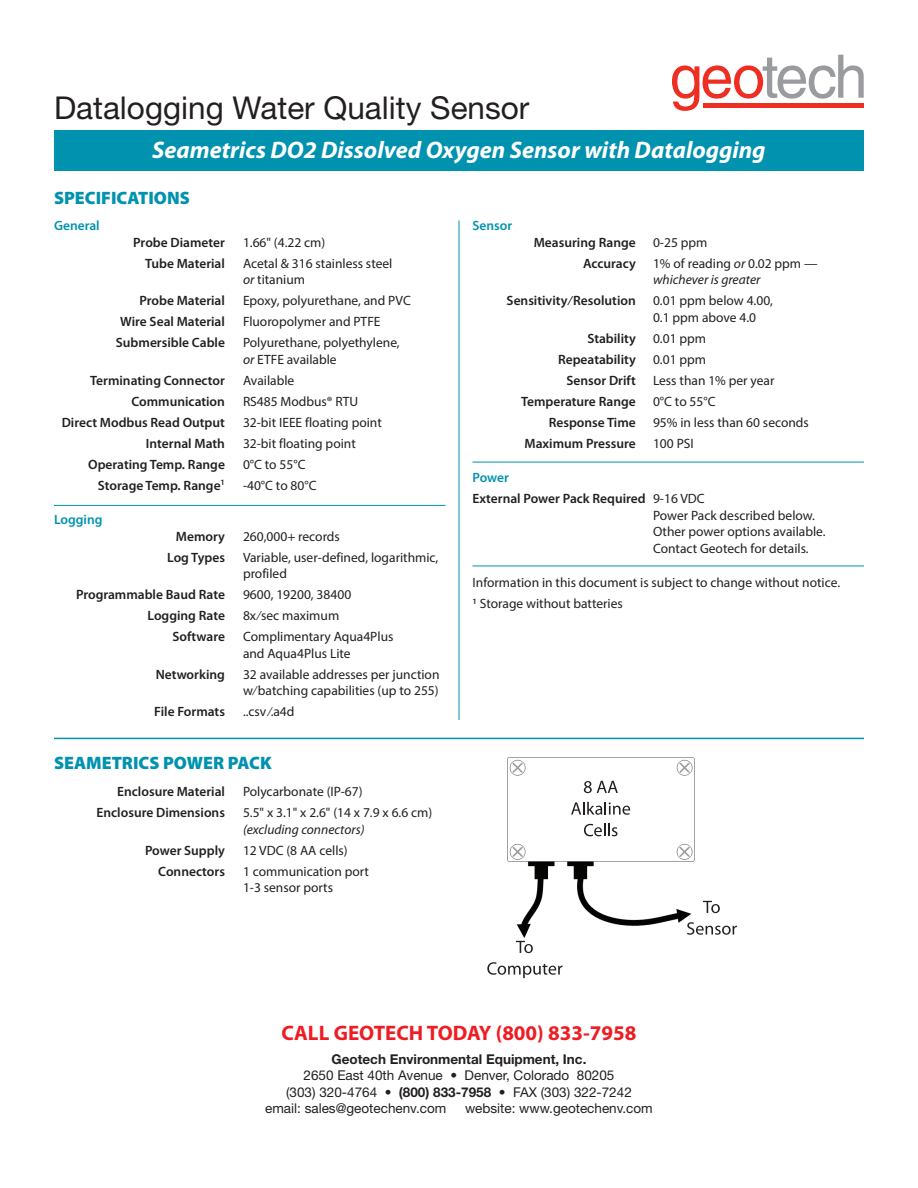
<style>
.page{position:relative;width:918px;height:1188px;background:#fff}
.page>*{position:absolute;margin:0;border:0;box-sizing:border-box;transform-origin:0 0}
.t1{font:31.5px "Helvetica Neue";color:#231f20}
.t2{font:italic 700 24px "Myriad Pro";color:#fff}
.t3{font:700 21px "Myriad Pro";color:#ee1d23}
.t4{font:900 18px "Myriad Pro";color:#0092ae}
.t5{font:13.5px/16.5px "Myriad Pro";color:#231f20}
.t6{font:600 13.5px "Myriad Pro";color:#231f20}
.t7{font:13.5px "Helvetica Neue";color:#231f20}
.t8{font:italic 13.5px/16.5px "Myriad Pro";color:#231f20}
.t9{font:700 13.5px "Helvetica Neue";color:#231f20}
.t10{font:600 13.5px "Myriad Pro";color:#0092ae}
.s1{font-style:italic}
.s2{font-style:normal}
.s3{font-weight:600}
.s4{font-weight:700}
</style>
<div class="page">
<hr style="left:54px;top:738px;width:810px;height:1px;background:#0092ae">
<hr style="left:54px;top:505px;width:392px;height:1px;background:#0092ae">
<hr style="left:472px;top:566px;width:392px;height:1px;background:#0092ae">
<hr style="left:472px;top:462px;width:392px;height:1px;background:#0092ae">
<hr style="left:459px;top:220px;width:1px;height:500px;background:#0092ae">
<svg style="left:672px;top:55px;width:192px;height:56px"></svg>
<div style="left:703px;top:103px;width:161px;height:5px;background:#ee2e22"></div>
<div style="left:54px;top:130px;width:810px;height:41px;background:#0092ae"></div>
<img style="left:507px;top:758px;width:188px;height:180px">
<div style="left:569px;top:774px;width:70px;height:71px;background:#fff"></div>
<svg style="left:584px;top:781px;width:34px;height:12px"></svg>
<svg style="left:571px;top:802px;width:59px;height:13px"></svg>
<svg style="left:584px;top:823px;width:33px;height:13px"></svg>
<svg style="left:516px;top:941px;width:17px;height:12px"></svg>
<svg style="left:487px;top:962px;width:76px;height:16px"></svg>
<svg style="left:669px;top:878px;width:68px;height:60px"></svg>
<p class="t1" style="left:54px;top:96px;width:477px">Datalogging Water Quality Sensor</p>
<p class="t2" style="left:152px;top:140px;width:615px">Seametrics DO2 Dissolved Oxygen Sensor with Datalogging</p>
<p class="t4" style="left:54px;top:187px;width:137px">SPECIFICATIONS</p>
<p class="t10" style="left:54px;top:221px;width:47px">General</p>
<p class="t6" style="left:133px;top:237px;width:93px">Probe Diameter</p>
<p class="t5" style="left:243px;top:235px;width:84px">1.66" (4.22 cm)</p>
<p class="t6" style="left:145px;top:258px;width:81px">Tube Material</p>
<p class="t5" style="left:243px;top:256px;width:151px">Acetal &amp; 316 stainless steel <span class="s1">or</span> titanium</p>
<p class="t6" style="left:139px;top:296px;width:87px">Probe Material</p>
<p class="t5" style="left:243px;top:294px;width:169px">Epoxy, polyurethane, and PVC</p>
<p class="t6" style="left:120px;top:317px;width:106px">Wire Seal Material</p>
<p class="t5" style="left:243px;top:315px;width:139px">Fluoropolymer and PTFE</p>
<p class="t6" style="left:116px;top:338px;width:111px">Submersible Cable</p>
<p class="t5" style="left:243px;top:336px;width:158px">Polyurethane, polyethylene, <span class="s1">or</span> ETFE available</p>
<p class="t6" style="left:90px;top:375px;width:136px">Terminating Connector</p>
<p class="t5" style="left:243px;top:373px;width:53px">Available</p>
<p class="t6" style="left:132px;top:396px;width:95px">Communication</p>
<p class="t5" style="left:243px;top:394px;width:117px">RS485 Modbus® RTU</p>
<p class="t6" style="left:62px;top:417px;width:165px">Direct Modbus Read Output</p>
<p class="t5" style="left:243px;top:415px;width:140px">32-bit IEEE floating point</p>
<p class="t6" style="left:146px;top:438px;width:81px">Internal Math</p>
<p class="t5" style="left:243px;top:436px;width:114px">32-bit floating point</p>
<p class="t6" style="left:88px;top:459px;width:138px">Operating Temp. Range</p>
<p class="t5" style="left:243px;top:457px;width:64px">0°C to 55°C</p>
<p class="t6" style="left:98px;top:480px;width:129px">Storage Temp. Range<sup>1</sup></p>
<p class="t5" style="left:243px;top:478px;width:75px">-40°C to 80°C</p>
<p class="t10" style="left:54px;top:515px;width:50px">Logging</p>
<p class="t6" style="left:176px;top:531px;width:51px">Memory</p>
<p class="t5" style="left:243px;top:529px;width:98px">260,000+ records</p>
<p class="t6" style="left:167px;top:552px;width:59px">Log Types</p>
<p class="t5" style="left:243px;top:550px;width:197px">Variable, user-defined, logarithmic, profiled</p>
<p class="t6" style="left:76px;top:590px;width:150px">Programmable Baud Rate</p>
<p class="t5" style="left:243px;top:588px;width:110px">9600, 19200, 38400</p>
<p class="t6" style="left:148px;top:611px;width:79px">Logging Rate</p>
<p class="t5" style="left:243px;top:609px;width:98px">8x ⁄sec maximum</p>
<p class="t6" style="left:172px;top:632px;width:54px">Software</p>
<p class="t5" style="left:243px;top:630px;width:152px">Complimentary Aqua4Plus and Aqua4Plus Lite</p>
<p class="t6" style="left:156px;top:669px;width:71px">Networking</p>
<p class="t5" style="left:243px;top:667px;width:198px">32 available addresses per junction w⁄ batching capabilities (up to 255)</p>
<p class="t6" style="left:154px;top:707px;width:72px">File Formats</p>
<p class="t5" style="left:243px;top:705px;width:53px">..csv ⁄.a4d</p>
<p class="t4" style="left:54px;top:753px;width:219px">SEAMETRICS POWER PACK</p>
<p class="t6" style="left:117px;top:787px;width:109px">Enclosure Material</p>
<p class="t5" style="left:243px;top:785px;width:121px">Polycarbonate (IP-67)</p>
<p class="t6" style="left:97px;top:808px;width:130px">Enclosure Dimensions</p>
<p class="t5" style="left:243px;top:806px;width:191px">5.5" x 3.1" x 2.6" (14 x 7.9 x 6.6 cm) <span class="s1">(excluding connectors)</span></p>
<p class="t6" style="left:145px;top:845px;width:81px">Power Supply</p>
<p class="t5" style="left:243px;top:843px;width:106px">12 VDC (8 AA cells)</p>
<p class="t6" style="left:158px;top:866px;width:68px">Connectors</p>
<p class="t5" style="left:243px;top:864px;width:127px">1 communication port<br>1-3 sensor ports</p>
<p class="t10" style="left:472px;top:221px;width:41px">Sensor</p>
<p class="t6" style="left:534px;top:237px;width:103px">Measuring Range</p>
<p class="t5" style="left:653px;top:235px;width:56px">0-25 ppm</p>
<p class="t6" style="left:583px;top:258px;width:54px">Accuracy</p>
<p class="t8" style="left:653px;top:256px;width:166px"><span class="s2">1% of reading</span> or <span class="s2">0.02 ppm — </span>whichever is greater</p>
<p class="t6" style="left:507px;top:296px;width:131px">Sensitivity⁄Resolution</p>
<p class="t5" style="left:653px;top:294px;width:122px">0.01 ppm below 4.00,<br>0.1 ppm above 4.0</p>
<p class="t6" style="left:587px;top:333px;width:50px">Stability</p>
<p class="t5" style="left:653px;top:331px;width:55px">0.01 ppm</p>
<p class="t6" style="left:558px;top:354px;width:79px">Repeatability</p>
<p class="t5" style="left:653px;top:352px;width:55px">0.01 ppm</p>
<p class="t6" style="left:566px;top:375px;width:71px">Sensor Drift</p>
<p class="t5" style="left:653px;top:373px;width:123px">Less than 1% per year</p>
<p class="t6" style="left:521px;top:396px;width:116px">Temperature Range</p>
<p class="t5" style="left:653px;top:394px;width:64px">0°C to 55°C</p>
<p class="t6" style="left:549px;top:417px;width:89px">Response Time</p>
<p class="t5" style="left:653px;top:415px;width:157px">95% in less than 60 seconds</p>
<p class="t6" style="left:525px;top:438px;width:113px">Maximum Pressure</p>
<p class="t5" style="left:653px;top:436px;width:42px">100 PSI</p>
<p class="t10" style="left:472px;top:473px;width:38px">Power</p>
<p class="t5" style="left:653px;top:492px;width:174px;text-indent:-181px"><span class="s3">External Power Pack Required</span> 9-16 VDC<br>Power Pack described below.<br>Other power options available.<br>Contact Geotech for details.</p>
<p class="t5" style="left:472px;top:576px;width:369px">Information in this document is subject to change without notice.</p>
<p class="t5" style="left:472px;top:597px;width:152px"><sup>1</sup> Storage without batteries</p>
<p class="t3" style="left:282px;top:1020px;width:356px">CALL GEOTECH TODAY (800) 833-7958</p>
<p class="t9" style="left:332px;top:1055px;width:256px">Geotech Environmental Equipment, Inc.</p>
<p class="t7" style="left:304px;top:1071px;width:312px">2650 East 40th Avenue • Denver, Colorado 80205</p>
<p class="t7" style="left:286px;top:1087px;width:347px">(303) 320-4764 • <span class="s4">(800) 833-7958</span> • FAX (303) 322-7242</p>
<p class="t7" style="left:265px;top:1103px;width:183px">email: sales@geotechenv.com</p>
<p class="t7" style="left:465px;top:1103px;width:189px">website: www.geotechenv.com</p>
</div>
